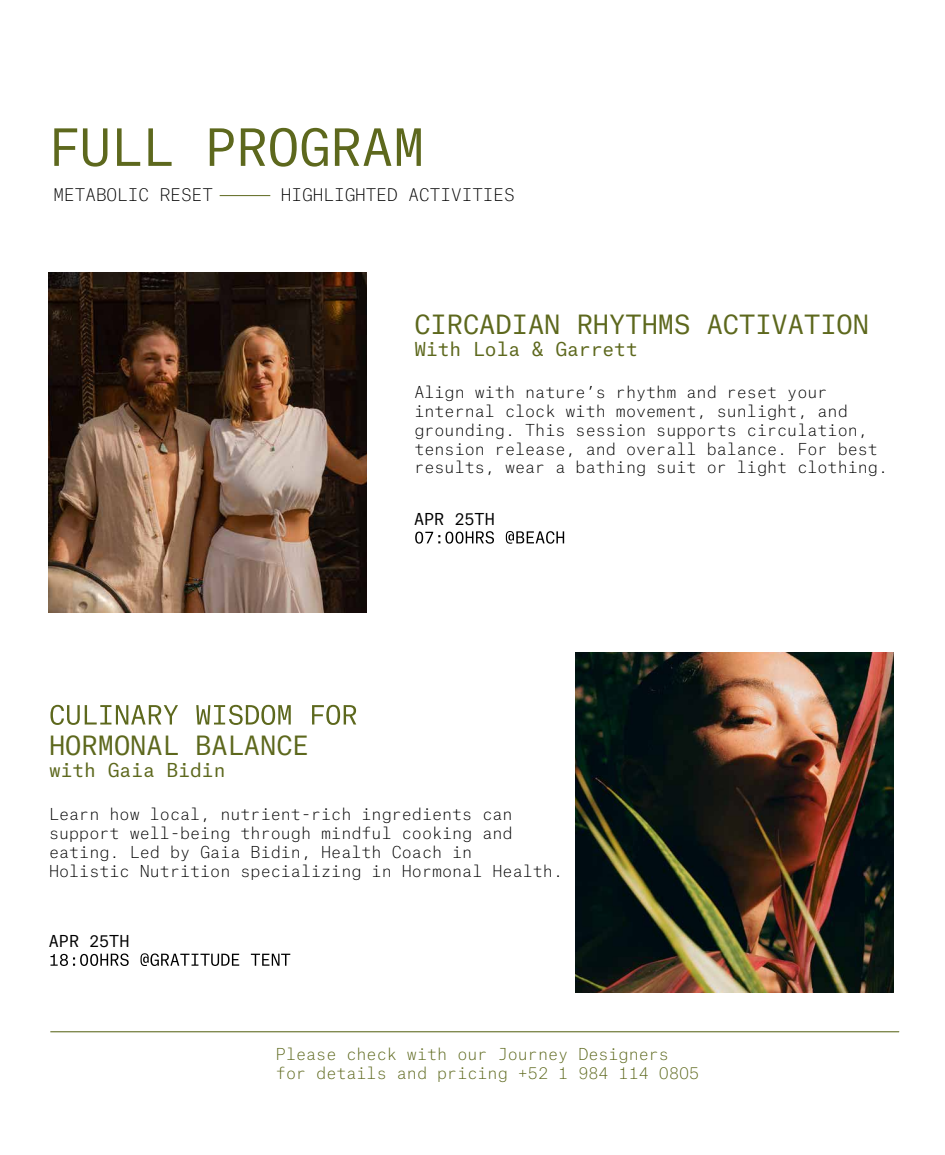
<style>
.page{position:relative;width:945px;height:1155px;background:#fff}
.page>*{position:absolute;margin:0;border:0;box-sizing:border-box;transform-origin:0 0}
.t1{font:25.38px "Atlas Typewriter";color:#5d681d}
.t2{font:18.38px "Atlas Typewriter";color:#5d681d}
.t3{font:100 16.62px "Atlas Typewriter";color:#000}
.t4{font:100 15.75px/18.9px "Atlas Typewriter";color:#000}
.t5{font:100 15.75px/18.9px "Atlas Typewriter";color:#5d681d}
.t6{font:15.75px "Atlas Typewriter";color:#000}
</style>
<div class="page">
<img style="left:576px;top:653px;width:318px;height:339px">
<svg style="left:50px;top:705px;width:306px;height:20px"></svg>
<svg style="left:51px;top:953px;width:239px;height:13px"></svg>
<hr style="left:50px;top:1031px;width:849px;height:1px;background:#5d681d">
<img style="left:49px;top:273px;width:318px;height:339px">
<svg style="left:415px;top:531px;width:149px;height:13px"></svg>
<svg style="left:54px;top:128px;width:367px;height:39px"></svg>
<hr style="left:220px;top:195px;width:50px;height:1px;background:#5d681d">
<p class="t3" style="left:53px;top:181px;width:161px">METABOLIC RESET</p>
<p class="t3" style="left:281px;top:181px;width:236px">HIGHLIGHTED ACTIVITIES</p>
<h1 class="t1" style="left:414px;top:307px;width:456px">CIRCADIAN RHYTHMS ACTIVATION</h1>
<p class="t2" style="left:414px;top:336px;width:225px">With Lola &amp; Garrett</p>
<p class="t4" style="left:414px;top:381px;width:475px">Align with nature’s rhythm and reset your internal clock with movement, sunlight, and grounding. This session supports circulation, tension release, and overall balance. For best results, wear a bathing suit or light clothing.</p>
<h1 class="t1" style="left:49px;top:728px;width:261px">HORMONAL BALANCE</h1>
<p class="t2" style="left:49px;top:758px;width:178px">with Gaia Bidin</p>
<p class="t6" style="left:414px;top:508px;width:82px">APR 25TH</p>
<p class="t4" style="left:49px;top:803px;width:516px">Learn how local, nutrient-rich ingredients can support well-being through mindful cooking and eating. Led by Gaia Bidin, Health Coach in<br>Holistic Nutrition specializing in Hormonal Health.</p>
<p class="t6" style="left:49px;top:930px;width:82px">APR 25TH</p>
<p class="t5" style="left:276px;top:1043px;width:425px">Please check with our Journey Designers for details and pricing +52 1 984 114 0805</p>
</div>
